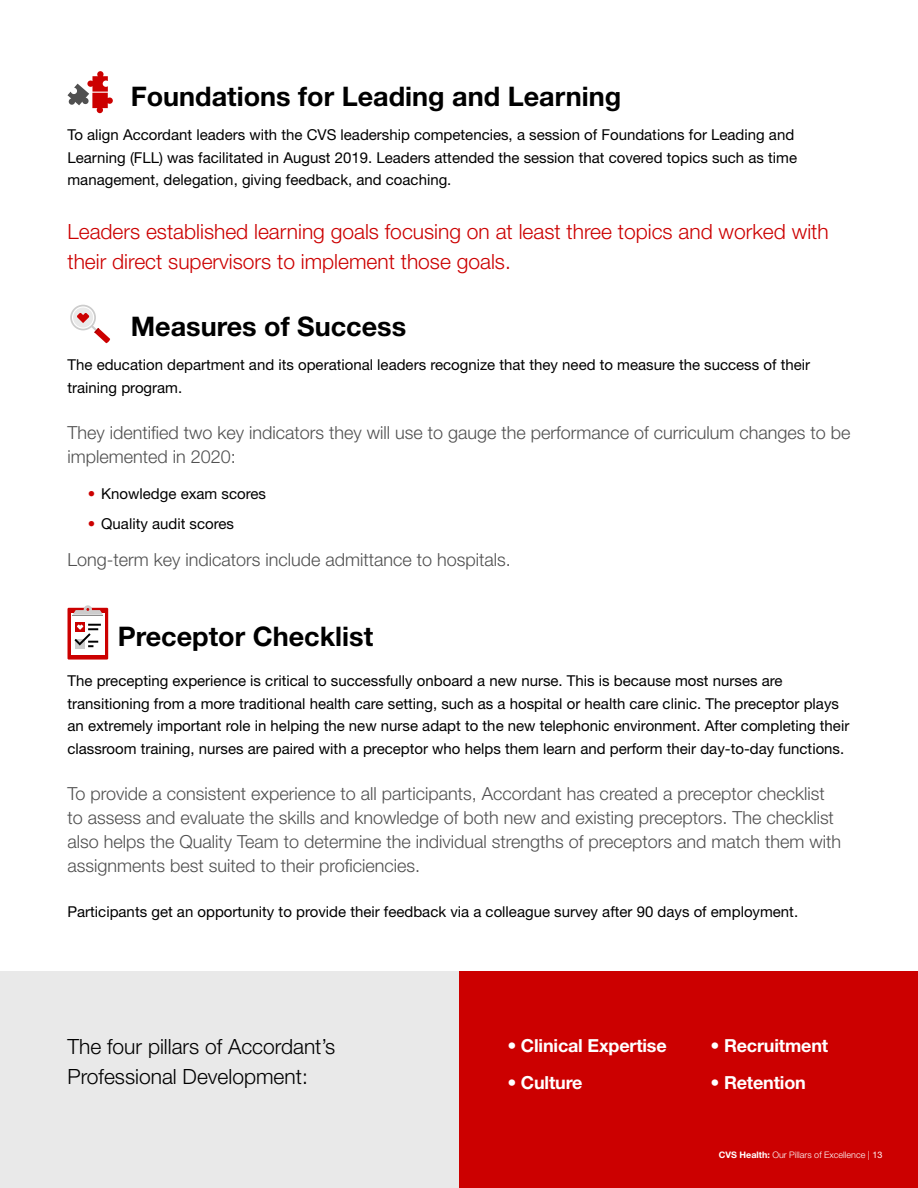
<style>
.page{position:relative;width:918px;height:1188px;background:#fff}
.page>*{position:absolute;margin:0;border:0;box-sizing:border-box;transform-origin:0 0}
.t1{font:700 27px "Helvetica Neue LT Std";color:#000}
.t2{font:300 21px/30px "Helvetica Neue LT Std";color:#c00}
.t3{font:300 21px/30px "Helvetica Neue LT Std";color:#000}
.t4{font:300 18px/24px "Helvetica Neue LT Std";color:#505050}
.t5{font:700 18px "Helvetica Neue LT Std";letter-spacing:-.01em;color:#fff}
.t6{font:15px/22.5px "Helvetica Neue LT Std";color:#000}
.t7{font:300 9px "Helvetica Neue LT Std";color:#fff}
.s1{font-weight:700;color:#c00}
.s2{font-weight:700}
.s3{font-weight:400}
</style>
<div class="page">
<svg style="left:70px;top:305px;width:40px;height:38px"></svg>
<div style="left:68px;top:608px;width:40px;height:52px;background:#c00"></div>
<div style="left:71px;top:613px;width:34px;height:42px;background:#fff"></div>
<hr style="left:73px;top:615px;width:30px;height:1px;background:#8c8c8c">
<svg style="left:73px;top:605px;width:30px;height:10px"></svg>
<div style="left:75px;top:622px;width:10px;height:10px;background:#c00"></div>
<div style="left:75px;top:639px;width:10px;height:10px;background:#ccc"></div>
<svg style="left:74px;top:624px;width:27px;height:23px"></svg>
<svg style="left:68px;top:71px;width:45px;height:42px"></svg>
<div style="left:0;top:971px;width:459px;height:217px;background:#e9e9e9"></div>
<div style="left:459px;top:971px;width:459px;height:217px;background:#c00"></div>
<h1 class="t1" style="left:131px;top:79px;width:492px">Foundations for Leading and Learning</h1>
<p class="t6" style="left:68px;top:123px;width:731px">To align Accordant leaders with the CVS leadership competencies, a session of Foundations for Leading and<br>Learning (FLL) was facilitated in August 2019. Leaders attended the session that covered topics such as time management, delegation, giving feedback, and coaching.</p>
<h2 class="t2" style="left:68px;top:216px;width:763px">Leaders established learning goals focusing on at least three topics and worked with their direct supervisors to implement those goals.</h2>
<h1 class="t1" style="left:131px;top:310px;width:277px">Measures of Success</h1>
<p class="t6" style="left:68px;top:354px;width:744px">The education department and its operational leaders recognize that they need to measure the success of their training program.</p>
<p class="t4" style="left:68px;top:421px;width:784px">They identified two key indicators they will use to gauge the performance of curriculum changes to be implemented in 2020:</p>
<p class="t6" style="left:88px;top:483px;width:180px"><span class="s1">•</span> Knowledge exam scores</p>
<p class="t6" style="left:88px;top:512px;width:148px"><span class="s1">•</span> Quality audit scores</p>
<p class="t4" style="left:68px;top:547px;width:445px">Long-term key indicators include admittance to hospitals.</p>
<h1 class="t1" style="left:118px;top:620px;width:257px">Preceptor Checklist</h1>
<p class="t6" style="left:68px;top:669px;width:783px">The precepting experience is critical to successfully onboard a new nurse. This is because most nurses are transitioning from a more traditional health care setting, such as a hospital or health care clinic. The preceptor plays an extremely important role in helping the new nurse adapt to the new telephonic environment. After completing their classroom training, nurses are paired with a preceptor who helps them learn and perform their day-to-day functions.</p>
<p class="t4" style="left:68px;top:781px;width:775px">To provide a consistent experience to all participants, Accordant has created a preceptor checklist to assess and evaluate the skills and knowledge of both new and existing preceptors. The checklist also helps the Quality Team to determine the individual strengths of preceptors and match them with assignments best suited to their proficiencies.</p>
<p class="t6" style="left:68px;top:900px;width:732px">Participants get an opportunity to provide their feedback via a colleague survey after 90 days of employment.</p>
<h2 class="t3" style="left:68px;top:1031px;width:269px">The four pillars of Accordant’s<br>Professional Development:</h2>
<p class="t5" style="left:507px;top:1034px;width:161px">• Clinical Expertise</p>
<p class="t5" style="left:507px;top:1072px;width:77px">• Culture</p>
<p class="t5" style="left:711px;top:1034px;width:119px">• Recruitment</p>
<p class="t5" style="left:711px;top:1072px;width:97px">• Retention</p>
<p class="t7" style="left:719px;top:1149px;width:165px"><span class="s2">CVS Health:</span> Our Pillars of Excellence | <span class="s3">13</span></p>
</div>
